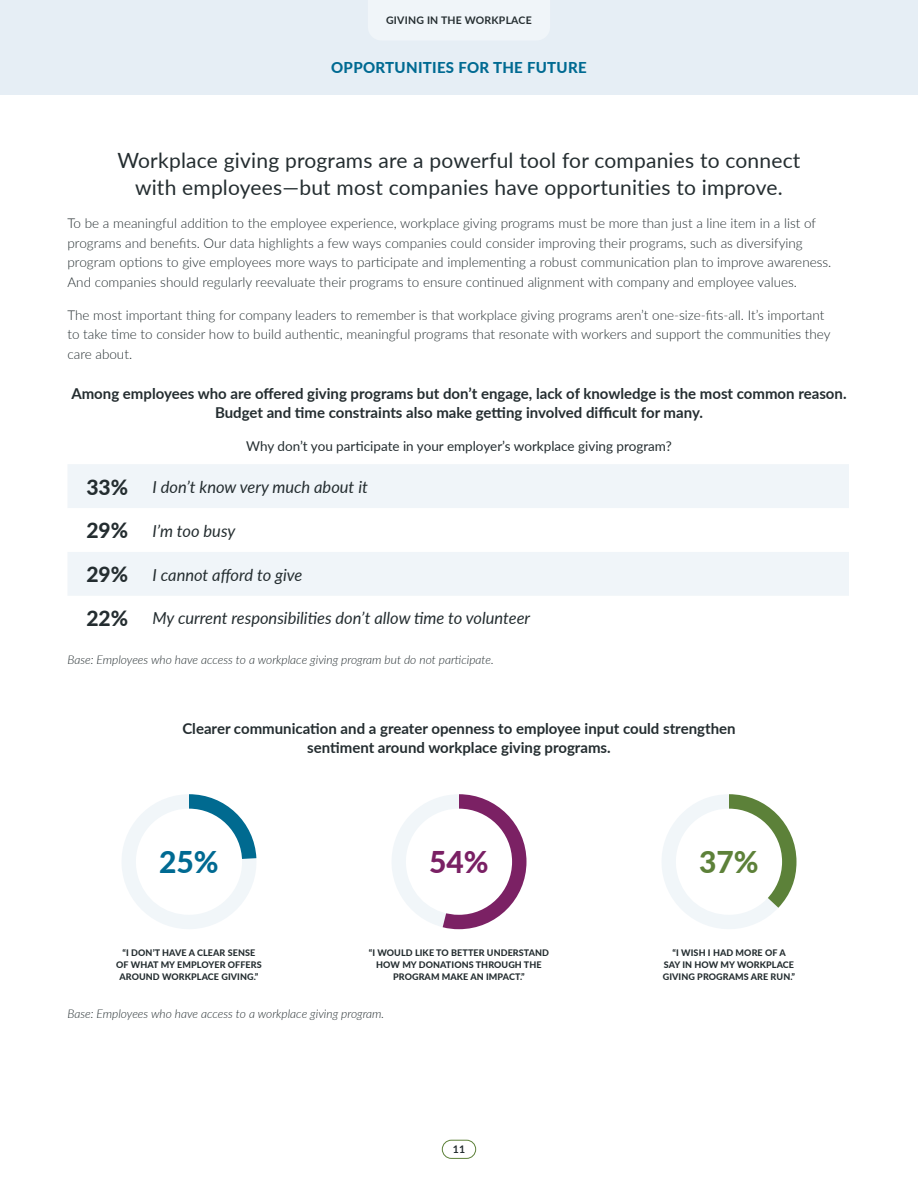
<style>
.page{position:relative;width:918px;height:1188px;background:#fff}
.page>*{position:absolute;margin:0;border:0;box-sizing:border-box;transform-origin:0 0}
.Body_Copy{font:800 30px "Lato";color:#006a92}
.Body_Copy-2{font:800 30px "Lato";color:#7a2064}
.Body_Copy-3{font:800 30px "Lato";color:#5d8139}
.Heading_3{font:21px/27px "Lato";letter-spacing:.01em;color:#242d30;text-align:center}
.Body_Copy-4{font:800 21px "Lato";color:#242d30}
.Body_Copy-5{font:italic 16.5px "Lato";color:#242d30}
.Heading_4{font:700 15px/19.5px "Lato";color:#242d30;text-align:center}
.Heading_2{font:800 15px "Lato";letter-spacing:.02em;color:#006a92}
.Body_Copy-6{font:300 13.5px/19.5px "Lato";color:#242d30}
.Heading_5{font:13.5px "Lato";color:#242d30}
.Small_Body_Copy{font:italic 300 12px "Lato";color:#242d30}
.t1{font:700 10.5px "Lato";letter-spacing:.02em;color:#242d30}
.Small_Text{font:800 9px/12px "Lato";letter-spacing:.01em;color:#242d30;text-align:center}
</style>
<div class="page">
<div style="left:68px;top:464px;width:781px;height:44px;background:#f0f5f9"></div>
<div style="left:68px;top:552px;width:781px;height:44px;background:#f0f5f9"></div>
<svg style="left:122px;top:794px;width:134px;height:135px"></svg>
<svg style="left:392px;top:794px;width:134px;height:135px"></svg>
<svg style="left:662px;top:794px;width:134px;height:135px"></svg>
<div style="left:0;top:0;width:918px;height:94px;background:#e6eef5"></div>
<div style="left:442px;top:1140px;width:34px;height:19px;border:1px solid #5d8139;border-radius:9px"></div>
<p class="t1" style="left:386px;top:12px;width:147px">GIVING IN THE WORKPLACE</p>
<h2 class="Heading_2" style="left:331px;top:56px;width:257px">OPPORTUNITIES FOR THE FUTURE</h2>
<h3 class="Heading_3" style="left:117px;top:146px;width:685px">Workplace giving programs are a powerful tool for companies to connect with employees—but most companies have opportunities to improve.</h3>
<p class="Body_Copy-6" style="left:68px;top:213px;width:765px">To be a meaningful addition to the employee experience, workplace giving programs must be more than just a line item in a list of programs and benefits. Our data highlights a few ways companies could consider improving their programs, such as diversifying program options to give employees more ways to participate and implementing a robust communication plan to improve awareness.<br>And companies should regularly reevaluate their programs to ensure continued alignment with company and employee values.</p>
<p class="Body_Copy-6" style="left:68px;top:305px;width:765px">The most important thing for company leaders to remember is that workplace giving programs aren’t one-size-fits-all. It’s important to take time to consider how to build authentic, meaningful programs that resonate with workers and support the communities they care about.</p>
<h4 class="Heading_4" style="left:71px;top:383px;width:777px">Among employees who are offered giving programs but don’t engage, lack of knowledge is the most common reason.<br>Budget and time constraints also make getting involved difficult for many.</h4>
<h5 class="Heading_5" style="left:246px;top:437px;width:427px">Why don’t you participate in your employer’s workplace giving program?</h5>
<p class="Body_Copy-4" style="left:86px;top:471px;width:43px">33%</p>
<p class="Body_Copy-5" style="left:153px;top:475px;width:217px">I don’t know very much about it</p>
<p class="Body_Copy-4" style="left:86px;top:515px;width:43px">29%</p>
<p class="Body_Copy-5" style="left:153px;top:519px;width:84px">I’m too busy</p>
<p class="Body_Copy-4" style="left:86px;top:559px;width:43px">29%</p>
<p class="Body_Copy-5" style="left:153px;top:563px;width:151px">I cannot afford to give</p>
<p class="Body_Copy-4" style="left:86px;top:603px;width:43px">22%</p>
<p class="Body_Copy-5" style="left:153px;top:607px;width:379px">My current responsibilities don’t allow time to volunteer</p>
<p class="Small_Body_Copy" style="left:68px;top:651px;width:428px">Base: Employees who have access to a workplace giving program but do not participate.</p>
<h4 class="Heading_4" style="left:182px;top:718px;width:555px">Clearer communication and a greater openness to employee input could strengthen sentiment around workplace giving programs.</h4>
<p class="Body_Copy" style="left:159px;top:839px;width:61px">25%</p>
<p class="Body_Copy-2" style="left:429px;top:839px;width:61px">54%</p>
<p class="Body_Copy-3" style="left:699px;top:839px;width:61px">37%</p>
<p class="Small_Text" style="left:116px;top:946px;width:147px">“I DON’T HAVE A CLEAR SENSE<br>OF WHAT MY EMPLOYER OFFERS<br>AROUND WORKPLACE GIVING.”</p>
<p class="Small_Text" style="left:369px;top:946px;width:182px">“I WOULD LIKE TO BETTER UNDERSTAND<br>HOW MY DONATIONS THROUGH THE<br>PROGRAM MAKE AN IMPACT.”</p>
<p class="Small_Text" style="left:663px;top:946px;width:134px">“I WISH I HAD MORE OF A<br>SAY IN HOW MY WORKPLACE<br>GIVING PROGRAMS ARE RUN.”</p>
<p class="Small_Body_Copy" style="left:68px;top:1005px;width:318px">Base: Employees who have access to a workplace giving program.</p>
<p class="t1" style="left:453px;top:1141px;width:14px">11</p>
</div>
